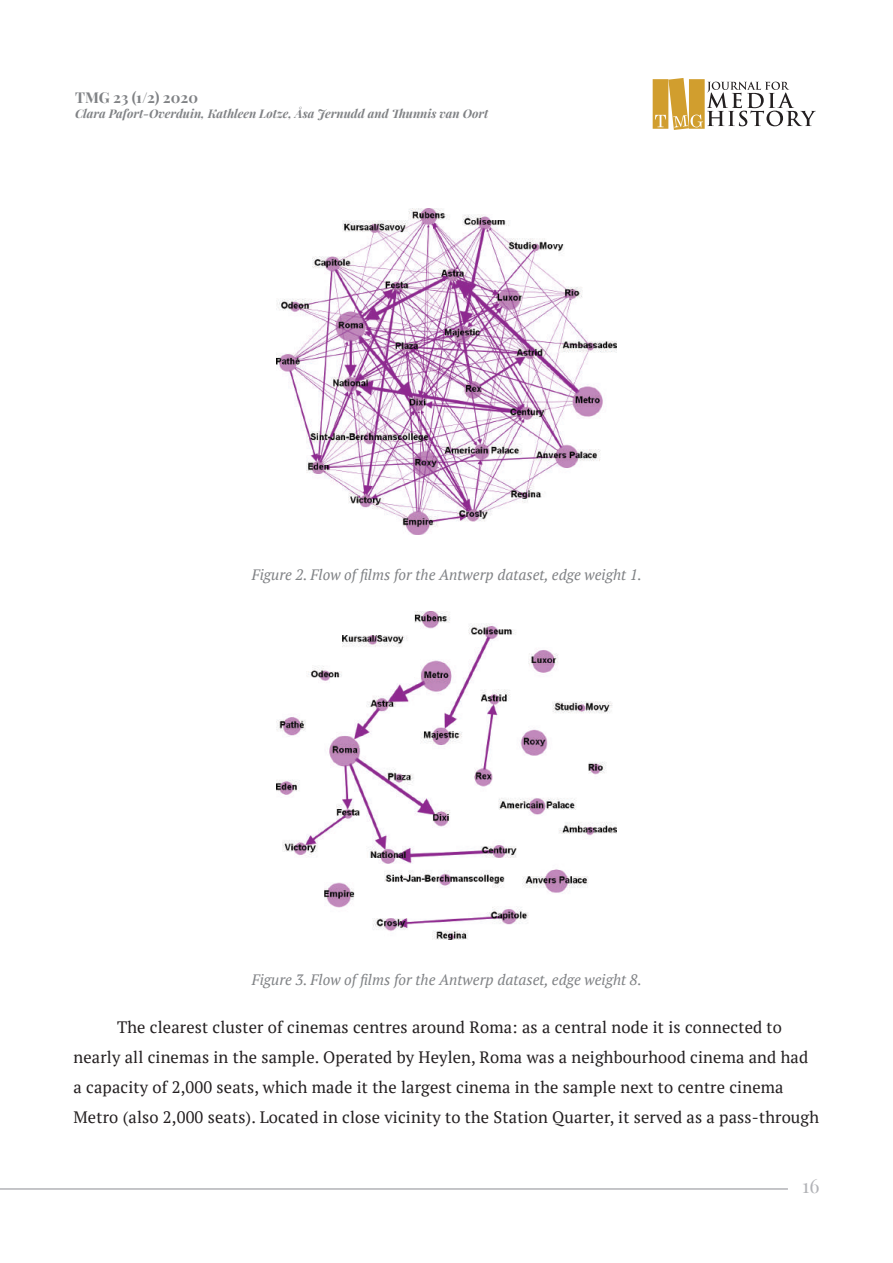
<style>
.page{position:relative;width:893px;height:1263px;background:#fff}
.page>*{position:absolute;margin:0;border:0;box-sizing:border-box;transform-origin:0 0}
.t1{font:19.5px "Playfair Display";color:#b2b3b7}
.t2{font:16.5px/30px "PT Serif";letter-spacing:.01em;color:#231f20}
.t3{font:italic 15px "PT Serif";color:#808285}
.t4{font:700 15px "Playfair Display";color:#808285}
.t5{font:italic 700 12px "Playfair Display";color:#808285}
</style>
<div class="page">
<svg style="left:653px;top:78px;width:163px;height:52px"></svg>
<hr style="left:0;top:1188px;width:788px;height:2px;background:#b2b3b7">
<img style="left:276px;top:208px;width:341px;height:326px">
<img style="left:276px;top:611px;width:341px;height:328px">
<p class="t4" style="left:75px;top:86px;width:124px">TMG 23 (1/2) 2020</p>
<p class="t5" style="left:75px;top:104px;width:415px">Clara Pafort-Overduin, Kathleen Lotze, Åsa Jernudd and Thunnis van Oort</p>
<p class="t3" style="left:252px;top:565px;width:392px">Figure 2. Flow of films for the Antwerp dataset, edge weight 1.</p>
<p class="t3" style="left:252px;top:970px;width:392px">Figure 3. Flow of films for the Antwerp dataset, edge weight 8.</p>
<p class="t2" style="left:74px;top:1012px;width:747px;text-indent:44px">The clearest cluster of cinemas centres around Roma: as a central node it is connected to nearly all cinemas in the sample. Operated by Heylen, Roma was a neighbourhood cinema and had a capacity of 2,000 seats, which made it the largest cinema in the sample next to centre cinema Metro (also 2,000 seats). Located in close vicinity to the Station Quarter, it served as a pass-through</p>
<p class="t1" style="left:802px;top:1171px;width:19px">16</p>
</div>
